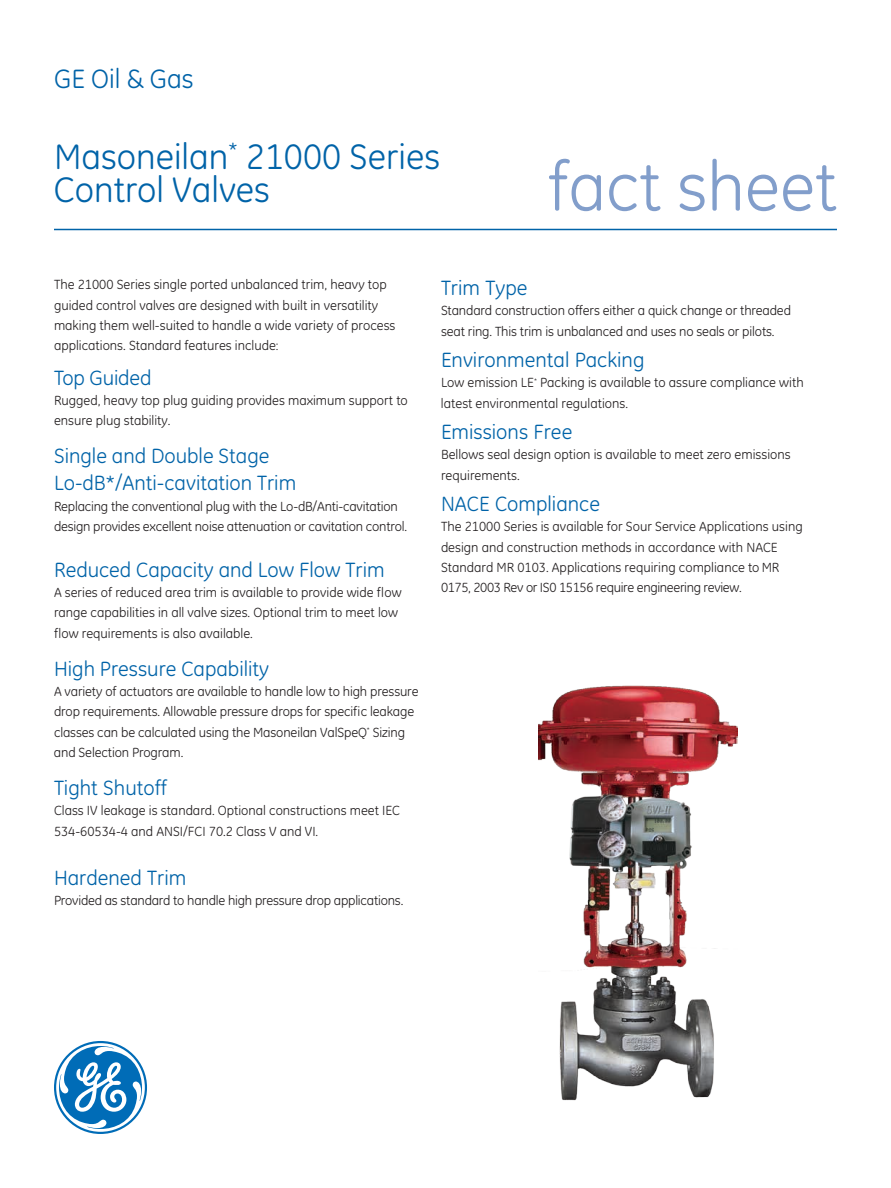
<style>
.page{position:relative;width:891px;height:1188px;background:#fff}
.page>*{position:absolute;margin:0;border:0;box-sizing:border-box;transform-origin:0 0}
.t1{font:69px "GE Inspira";color:#829ecb}
.t2{font:36px/33.8px "GE Inspira";color:#0063a8}
.t3{font:27px "GE Inspira";color:#0063a8}
.t4{font:21px/27px "GE Inspira";color:#0063a8}
.t5{font:13.5px/20.2px "GE Inspira";color:#231f20}
</style>
<div class="page">
<hr style="left:54px;top:229px;width:783px;height:1px;background:#0063a8">
<img style="left:539px;top:685px;width:199px;height:416px">
<svg style="left:54px;top:1041px;width:93px;height:93px"></svg>
<h3 class="t3" style="left:54px;top:63px;width:141px">GE Oil &amp; Gas</h3>
<h2 class="t2" style="left:54px;top:139px;width:388px">Masoneilan<sup>*</sup> 21000 Series<br>Control Valves</h2>
<h1 class="t1" style="left:548px;top:147px;width:291px">fact sheet</h1>
<p class="t5" style="left:54px;top:275px;width:343px">The 21000 Series single ported unbalanced trim, heavy top guided control valves are designed with built in versatility making them well-suited to handle a wide variety of process applications. Standard features include:</p>
<h3 class="t4" style="left:54px;top:364px;width:99px">Top Guided</h3>
<p class="t5" style="left:54px;top:390px;width:355px">Rugged, heavy top plug guiding provides maximum support to ensure plug stability.</p>
<h3 class="t4" style="left:54px;top:443px;width:244px">Single and Double Stage<br>Lo-dB*/Anti-cavitation Trim</h3>
<p class="t5" style="left:54px;top:496px;width:355px">Replacing the conventional plug with the Lo-dB/Anti-cavitation design provides excellent noise attenuation or cavitation control.</p>
<h3 class="t4" style="left:54px;top:556px;width:332px">Reduced Capacity and Low Flow Trim</h3>
<p class="t5" style="left:54px;top:582px;width:349px">A series of reduced area trim is available to provide wide flow range capabilities in all valve sizes. Optional trim to meet low flow requirements is also available.</p>
<h3 class="t4" style="left:54px;top:655px;width:217px">High Pressure Capability</h3>
<p class="t5" style="left:54px;top:681px;width:366px">A variety of actuators are available to handle low to high pressure drop requirements. Allowable pressure drops for specific leakage classes can be calculated using the Masoneilan ValSpeQ<sup>*</sup> Sizing and Selection Program.</p>
<h3 class="t4" style="left:54px;top:774px;width:115px">Tight Shutoff</h3>
<p class="t5" style="left:54px;top:800px;width:348px">Class IV leakage is standard. Optional constructions meet IEC<br>534-60534-4 and ANSI/FCI 70.2 Class V and VI.</p>
<h3 class="t4" style="left:54px;top:864px;width:134px">Hardened Trim</h3>
<p class="t5" style="left:54px;top:890px;width:351px">Provided as standard to handle high pressure drop applications.</p>
<h3 class="t4" style="left:441px;top:274px;width:88px">Trim Type</h3>
<p class="t5" style="left:441px;top:301px;width:352px">Standard construction offers either a quick change or threaded seat ring. This trim is unbalanced and uses no seals or pilots.</p>
<h3 class="t4" style="left:441px;top:346px;width:205px">Environmental Packing</h3>
<p class="t5" style="left:441px;top:373px;width:364px">Low emission LE<sup>*</sup> Packing is available to assure compliance with latest environmental regulations.</p>
<h3 class="t4" style="left:441px;top:418px;width:133px">Emissions Free</h3>
<p class="t5" style="left:441px;top:445px;width:351px">Bellows seal design option is available to meet zero emissions requirements.</p>
<h3 class="t4" style="left:441px;top:490px;width:161px">NACE Compliance</h3>
<p class="t5" style="left:441px;top:517px;width:363px">The 21000 Series is available for Sour Service Applications using design and construction methods in accordance with NACE Standard MR 0103. Applications requiring compliance to MR 0175, 2003 Rev or IS0 15156 require engineering review.</p>
</div>
